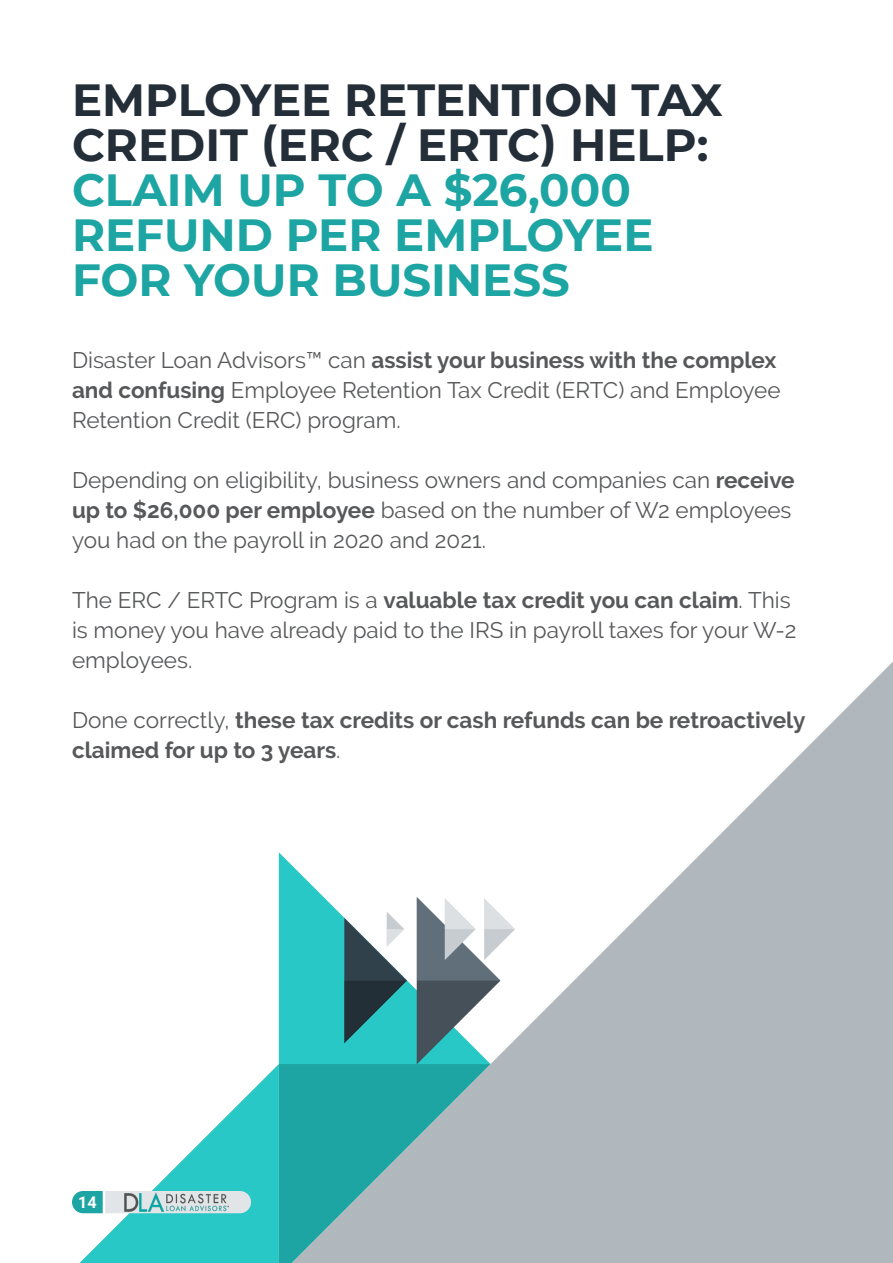
<style>
.page{position:relative;width:893px;height:1263px;background:#fff}
.page>*{position:absolute;margin:0;border:0;box-sizing:border-box;transform-origin:0 0}
.t1{font:700 45px/45px "Montserrat";color:#232e38}
.t2{font:700 45px "Montserrat";color:#1da5a3}
.t3{font:22.5px/30px "Raleway";color:#57585a}
.t4{font:700 22.5px/30px "Raleway";color:#57585a}
.t5{font:700 16.2px "Roboto";color:#fff}
.s1{color:#1da5a3}
.s2{font-weight:700}
.s3{font-weight:400}
</style>
<div class="page">
<svg style="left:515px;top:662px;width:378px;height:601px;fill:#b0b8be"></svg>
<svg style="left:72px;top:852px;width:443px;height:411px"></svg>
<img style="left:118px;top:1191px;width:115px;height:23px">
<p class="t1" style="left:72px;top:75px;width:652px">EMPLOYEE RETENTION TAX<br>CREDIT (ERC / ERTC) HELP:<br><span class="s1">CLAIM UP TO A $26,000</span></p>
<p class="t2" style="left:72px;top:202px;width:583px">REFUND PER EMPLOYEE</p>
<p class="t2" style="left:72px;top:247px;width:499px">FOR YOUR BUSINESS</p>
<p class="t3" style="left:72px;top:345px;width:710px">Disaster Loan Advisors™ can <span class="s2">assist your business with the complex and confusing</span> Employee Retention Tax Credit (ERTC) and Employee<br>Retention Credit (ERC) program.</p>
<p class="t3" style="left:72px;top:465px;width:724px">Depending on eligibility, business owners and companies can <span class="s2">receive up to $26,000 per employee</span> based on the number of W2 employees you had on the payroll in 2020 and 2021.</p>
<p class="t3" style="left:72px;top:585px;width:726px">The ERC / ERTC Program is a <span class="s2">valuable tax credit you can claim</span>. This is money you have already paid to the IRS in payroll taxes for your W-2 employees.</p>
<p class="t4" style="left:72px;top:705px;width:735px"><span class="s3">Done correctly,</span> these tax credits or cash refunds can be retroactively claimed for up to 3 years<span class="s3">.</span></p>
<p class="t5" style="left:78px;top:1190px;width:20px">14</p>
</div>
